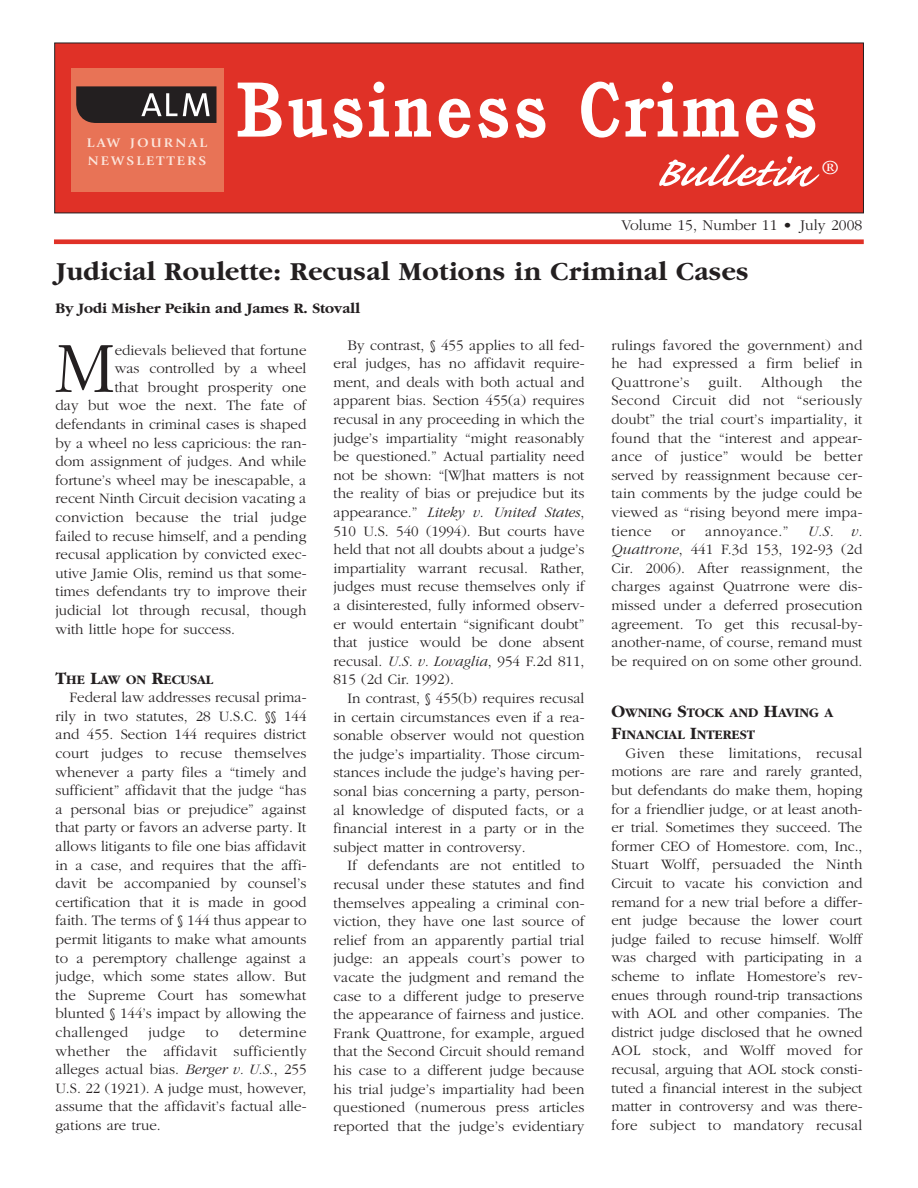
<style>
.page{position:relative;width:918px;height:1188px;background:#fff}
.page>*{position:absolute;margin:0;border:0;box-sizing:border-box;transform-origin:0 0}
.t1{font:700 75.6px "Cushing";letter-spacing:.055em;color:#fff;scale:.95 1}
.t2{font:300 74.7px "Garamond";color:#231f20}
.t3{font:italic 52.8px "Caflisch Script MM 556";color:#fff;scale:1.14 1}
.t4{font:700 27px "Garamond";letter-spacing:.015em;color:#231f20}
.t5{font:18.6px "Sabon";color:#fff;scale:1.14 1}
.t6{font:300 15.45px "Garamond";color:#231f20}
.t7{font:300 15px/18.6px "Garamond";color:#231f20;text-align:justify}
.t8{font:700 15px "Garamond";color:#231f20}
.t9{font:300 15px "Garamond";letter-spacing:.025em;color:#231f20}
.t10{font:700 13.5px/22.5px "Garamond";color:#231f20}
.t11{font:700 13.05px/18px "Giovanni";letter-spacing:.15em;color:#fbe5db;scale:1.1 1}
.s1{font-size:18px}
.s2{font-style:italic}
</style>
<div class="page">
<div style="left:54px;top:239px;width:810px;height:5px;background:#e03127"></div>
<div style="left:55px;top:43px;width:808px;height:170px;background:#e03127"></div>
<div style="left:71px;top:68px;width:152px;height:124px;background:#e87356"></div>
<svg style="left:76px;top:86px;width:140px;height:37px;background:#3e3738"></svg>
<p class="t11" style="left:87px;top:135px;width:111px">LAW JOURNAL<br>NEWSLETTERS</p>
<h1 class="t1" style="left:236px;top:80px;width:613px">Business Crimes</h1>
<h3 class="t3" style="left:653px;top:136px;width:139px">Bulletin</h3>
<p class="t5" style="left:822px;top:160px;width:16px">®</p>
<p class="t6" style="left:622px;top:219px;width:242px">Volume 15, Number 11 • July 2008</p>
<h3 class="t4" style="left:56px;top:261px;width:695px">Judicial Roulette: Recusal Motions in Criminal Cases</h3>
<p class="t8" style="left:56px;top:302px;width:306px">By Jodi Misher Peikin and James R. Stovall</p>
<h2 class="t2" style="left:55px;top:339px;width:61px">M</h2>
<p class="t7" style="left:115px;top:342px;width:193px">edievals believed that fortune</p>
<p class="t7" style="left:115px;top:360px;width:193px">was controlled by a wheel</p>
<p class="t7" style="left:115px;top:379px;width:193px">that brought prosperity one</p>
<p class="t7" style="left:56px;top:397px;width:252px">day but woe the next. The fate of</p>
<p class="t7" style="left:56px;top:416px;width:253px">defendants in criminal cases is shaped</p>
<p class="t7" style="left:56px;top:435px;width:253px">by a wheel no less capricious: the ran-</p>
<p class="t7" style="left:56px;top:453px;width:252px">dom assignment of judges. And while</p>
<p class="t7" style="left:56px;top:472px;width:253px">fortune’s wheel may be inescapable, a</p>
<p class="t7" style="left:56px;top:490px;width:252px">recent Ninth Circuit decision vacating a</p>
<p class="t7" style="left:56px;top:509px;width:253px">conviction because the trial judge</p>
<p class="t7" style="left:56px;top:528px;width:252px">failed to recuse himself, and a pending</p>
<p class="t7" style="left:56px;top:546px;width:253px">recusal application by convicted exec-</p>
<p class="t7" style="left:56px;top:565px;width:252px">utive Jamie Olis, remind us that some-</p>
<p class="t7" style="left:56px;top:583px;width:253px">times defendants try to improve their</p>
<p class="t7" style="left:56px;top:602px;width:252px">judicial lot through recusal, though</p>
<p class="t7" style="left:56px;top:621px;width:181px">with little hope for success.</p>
<p class="t10" style="left:56px;top:669px;width:159px"><span class="s1">T</span>HE <span class="s1">L</span>AW ON <span class="s1">R</span>ECUSAL</p>
<p class="t7" style="left:56px;top:689px;width:253px;text-indent:14px">Federal law addresses recusal prima&shy;rily in two statutes, 28 U.S.C. §§ 144 and 455. Section 144 requires district court judges to recuse themselves whenever a party files a “timely and sufficient” affidavit that the judge “has a personal bias or prejudice” against that party or favors an adverse party. It allows litigants to file one bias affidavit in a case, and requires that the affi&shy;davit be accompanied by counsel’s certification that it is made in good faith. The terms of § 144 thus appear to permit litigants to make what amounts to a peremptory challenge against a judge, which some states allow. But the Supreme Court has somewhat blunted § 144’s impact by allowing the challenged</p>
<p class="t7" style="left:56px;top:1024px;width:253px;text-indent:184px">determine whether the affidavit sufficiently alleges actual bias. <span class="s2">Berger v. U.S.</span>, 255<br>U.S. 22 (1921). A judge must, however, assume that the affidavit’s factual alle&shy;gations are true.</p>
<p class="t7" style="left:149px;top:1024px;width:38px">judge</p>
<p class="t7" style="left:206px;top:1024px;width:14px">to</p>
<p class="t7" style="left:333px;top:337px;width:253px;text-indent:14px">By contrast, § 455 applies to all fed&shy;eral judges, has no affidavit require&shy;ment, and deals with both actual and apparent bias. Section 455(a) requires recusal in any proceeding in which the judge’s impartiality “might reasonably be questioned.” Actual partiality need not be shown: “[W]hat matters is not the reality of bias or prejudice but its appearance.” <span class="s2">Liteky v</span>. <span class="s2">United States</span>, 510 U.S. 540 (1994). But courts have held that not all doubts about a judge’s impartiality warrant recusal. Rather, judges must recuse themselves only if a disinterested, fully informed observ&shy;er would entertain “significant doubt” that justice would be done absent recusal. <span class="s2">U.S. v. Lovaglia</span>, 954 F.2d 811, 815 (2d Cir. 1992).</p>
<p class="t7" style="left:333px;top:690px;width:253px;text-indent:14px">In contrast, § 455(b) requires recusal in certain circumstances even if a rea&shy;sonable observer would not question the judge’s impartiality. Those circum&shy;stances include the judge’s having per&shy;sonal bias concerning a party, person&shy;al knowledge of disputed facts, or a financial interest in a party or in the subject matter in controversy.</p>
<p class="t7" style="left:333px;top:858px;width:253px;text-indent:14px">If defendants are not entitled to recusal under these statutes and find themselves appealing a criminal con&shy;viction, they have one last source of relief from an apparently partial trial judge: an appeals court’s power to vacate the judgment and remand the case to a different judge to preserve the appearance of fairness and justice.<br>Frank Quattrone, for example, argued that the Second Circuit should remand his case to a different judge because his trial judge’s impartiality had been questioned (numerous press articles reported that the judge’s evidentiary</p>
<p class="t7" style="left:611px;top:337px;width:252px">rulings favored the government) and he had expressed a firm belief in Quattrone’s</p>
<p class="t7" style="left:611px;top:374px;width:253px;text-indent:230px">the Second Circuit did not “seriously doubt” the trial court’s impartiality, it found that the “interest and appear&shy;ance of justice” would be better served by reassignment because cer&shy;tain comments by the judge could be viewed as “rising beyond mere impa&shy;tience</p>
<p class="t7" style="left:708px;top:374px;width:35px">guilt.</p>
<p class="t9" style="left:761px;top:376px;width:63px">Although</p>
<p class="t7" style="left:611px;top:523px;width:253px;text-indent:197px"><span class="s2">U.S. v.<br>Quattrone</span>, 441 F.3d 153, 192-93 (2d Cir. 2006). After reassignment, the charges against Quatrrone were dis&shy;missed under a deferred prosecution agreement. To get this recusal-by&shy;another-name, of course, remand must be required on on some other ground.</p>
<p class="t10" style="left:612px;top:702px;width:223px"><span class="s1">O</span>WNING <span class="s1">S</span>TOCK AND <span class="s1">H</span>AVING A<br><span class="s1">F</span>INANCIAL <span class="s1">I</span>NTEREST</p>
<p class="t7" style="left:611px;top:745px;width:253px;text-indent:14px">Given these limitations, recusal motions are rare and rarely granted, but defendants do make them, hoping for a friendlier judge, or at least anoth&shy;er trial. Sometimes they succeed. The former CEO of Homestore. com, Inc., Stuart Wolff, persuaded the Ninth Circuit to vacate his conviction and remand for a new trial before a differ&shy;ent judge because the lower court judge failed to recuse himself. Wolff was charged with participating in a scheme to inflate Homestore’s rev&shy;enues through round-trip transactions with AOL and other companies. The district judge disclosed that he owned AOL stock, and Wolff moved for recusal, arguing that AOL stock consti&shy;tuted a financial interest in the subject matter in controversy and was there&shy;fore subject to mandatory recusal</p>
<p class="t7" style="left:672px;top:523px;width:15px">or</p>
<p class="t9" style="left:705px;top:525px;width:85px">annoyance.”</p>
</div>
